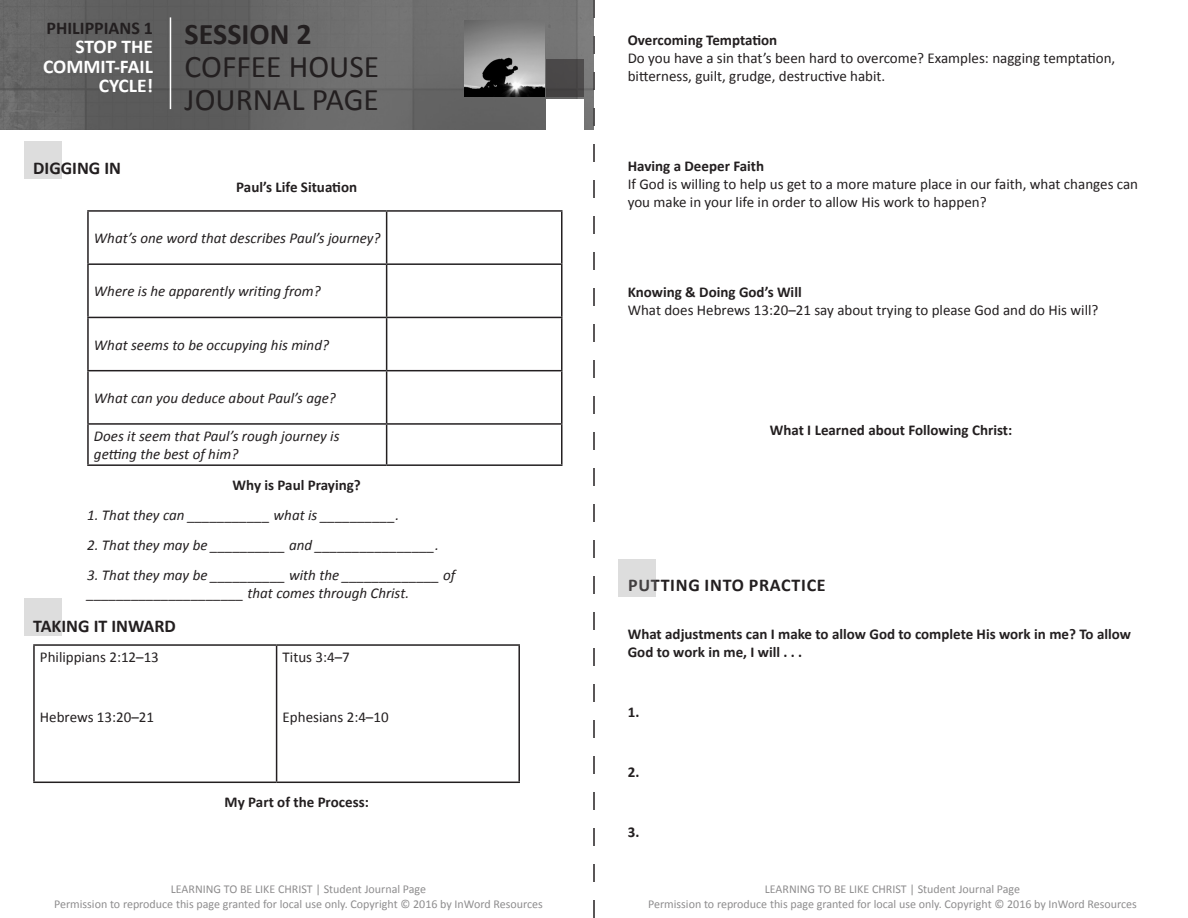
<style>
.page{position:relative;width:1188px;height:918px;background:#fff}
.page>*{position:absolute;margin:0;border:0;box-sizing:border-box;transform-origin:0 0}
.t1{font:31.5px "Calibri";color:#231f20}
.t2{font:700 30px "Calibri";color:#231f20}
.t3{font:700 19.5px "Calibri";color:#fff}
.t4{font:700 18px "Calibri";color:#231f20}
.t5{font:700 18px "Calibri";letter-spacing:.04em;color:#231f20}
.List_Paragraph{font:italic 15px/18px "Calibri";color:#231f20}
.t6{font:15px/18px "Calibri";color:#231f20}
.t7{font:700 15px/18px "Calibri";color:#231f20}
.t8{font:12px/15px "Calibri";color:#8e8d8e;text-align:center}
</style>
<div class="page">
<svg style="left:593px;top:0;width:2px;height:918px"></svg>
<div style="left:24px;top:598px;width:38px;height:38px;background:#ddd"></div>
<img style="left:0;top:0;width:594px;height:129px">
<div style="left:546px;top:99px;width:38px;height:38px;background:#fff"></div>
<hr style="left:170px;top:17px;width:1px;height:92px;background:#fff">
<div style="left:546px;top:60px;width:38px;height:37px;background:#494748"></div>
<div style="left:24px;top:141px;width:38px;height:38px;background:#ddd"></div>
<hr style="left:87px;top:210px;width:300px;height:2px;background:#231f20">
<hr style="left:87px;top:212px;width:2px;height:51px;background:#231f20">
<hr style="left:387px;top:210px;width:176px;height:2px;background:#231f20">
<hr style="left:386px;top:212px;width:1px;height:51px;background:#231f20">
<hr style="left:561px;top:212px;width:2px;height:51px;background:#231f20">
<hr style="left:87px;top:263px;width:300px;height:2px;background:#231f20">
<hr style="left:87px;top:265px;width:2px;height:52px;background:#231f20">
<hr style="left:387px;top:263px;width:176px;height:2px;background:#231f20">
<hr style="left:386px;top:265px;width:1px;height:52px;background:#231f20">
<hr style="left:561px;top:265px;width:2px;height:52px;background:#231f20">
<hr style="left:87px;top:317px;width:300px;height:1px;background:#231f20">
<hr style="left:87px;top:318px;width:2px;height:52px;background:#231f20">
<hr style="left:387px;top:317px;width:176px;height:1px;background:#231f20">
<hr style="left:386px;top:318px;width:1px;height:52px;background:#231f20">
<hr style="left:561px;top:318px;width:2px;height:52px;background:#231f20">
<hr style="left:87px;top:370px;width:300px;height:1px;background:#231f20">
<hr style="left:87px;top:371px;width:2px;height:52px;background:#231f20">
<hr style="left:387px;top:370px;width:176px;height:1px;background:#231f20">
<hr style="left:386px;top:371px;width:1px;height:52px;background:#231f20">
<hr style="left:561px;top:371px;width:2px;height:52px;background:#231f20">
<hr style="left:87px;top:423px;width:300px;height:2px;background:#231f20">
<hr style="left:87px;top:425px;width:2px;height:39px;background:#231f20">
<hr style="left:387px;top:423px;width:176px;height:2px;background:#231f20">
<hr style="left:386px;top:425px;width:1px;height:39px;background:#231f20">
<hr style="left:561px;top:425px;width:2px;height:39px;background:#231f20">
<hr style="left:87px;top:464px;width:300px;height:2px;background:#231f20">
<hr style="left:387px;top:464px;width:176px;height:2px;background:#231f20">
<hr style="left:33px;top:644px;width:244px;height:2px;background:#231f20">
<hr style="left:33px;top:646px;width:2px;height:136px;background:#231f20">
<hr style="left:277px;top:644px;width:243px;height:2px;background:#231f20">
<hr style="left:276px;top:646px;width:1px;height:136px;background:#231f20">
<hr style="left:518px;top:646px;width:2px;height:136px;background:#231f20">
<hr style="left:33px;top:782px;width:244px;height:1px;background:#231f20">
<hr style="left:277px;top:782px;width:243px;height:1px;background:#231f20">
<img style="left:465px;top:20px;width:79px;height:77px">
<div style="left:618px;top:559px;width:38px;height:38px;background:#ddd"></div>
<p class="t4" style="left:47px;top:16px;width:108px">PHILIPPIANS 1</p>
<p class="t3" style="left:75px;top:34px;width:79px">STOP THE</p>
<p class="t3" style="left:43px;top:54px;width:112px">COMMIT-FAIL</p>
<p class="t3" style="left:99px;top:73px;width:56px">CYCLE!</p>
<p class="t4" style="left:33px;top:157px;width:89px">DIGGING IN</p>
<p class="t2" style="left:185px;top:15px;width:128px">SESSION 2</p>
<p class="t1" style="left:185px;top:47px;width:196px">COFFEE HOUSE</p>
<p class="t1" style="left:185px;top:80px;width:196px">JOURNAL PAGE</p>
<p class="t7" style="left:236px;top:178px;width:122px">Paul’s Life Situation</p>
<p class="List_Paragraph" style="left:94px;top:229px;width:288px">What’s one word that describes Paul’s journey?</p>
<p class="List_Paragraph" style="left:94px;top:282px;width:228px">Where is he apparently writing from?</p>
<p class="List_Paragraph" style="left:94px;top:335px;width:237px">What seems to be occupying his mind?</p>
<p class="List_Paragraph" style="left:94px;top:388px;width:243px">What can you deduce about Paul’s age?</p>
<p class="List_Paragraph" style="left:94px;top:427px;width:247px">Does it seem that Paul’s rough journey is getting the best of him?</p>
<p class="t7" style="left:233px;top:476px;width:130px">Why is Paul Praying?</p>
<p class="List_Paragraph" style="left:87px;top:505px;width:314px">1. That they can ___________ what is __________.</p>
<p class="List_Paragraph" style="left:87px;top:535px;width:353px">2. That they may be __________ and ________________.</p>
<p class="List_Paragraph" style="left:87px;top:565px;width:370px">3. That they may be __________ with the _____________ of _____________________ that comes through Christ.</p>
<p class="t4" style="left:33px;top:614px;width:144px">TAKING IT INWARD</p>
<p class="t6" style="left:40px;top:648px;width:120px">Philippians 2:12–13</p>
<p class="t6" style="left:283px;top:648px;width:69px">Titus 3:4–7</p>
<p class="t6" style="left:40px;top:708px;width:116px">Hebrews 13:20–21</p>
<p class="t6" style="left:283px;top:708px;width:108px">Ephesians 2:4–10</p>
<p class="t7" style="left:225px;top:793px;width:146px">My Part of the Process:</p>
<p class="t7" style="left:628px;top:31px;width:151px">Overcoming Temptation</p>
<p class="t6" style="left:628px;top:49px;width:489px">Do you have a sin that’s been hard to overcome? Examples: nagging temptation, bitterness, guilt, grudge, destructive habit.</p>
<p class="t7" style="left:628px;top:157px;width:138px">Having a Deeper Faith</p>
<p class="t6" style="left:628px;top:175px;width:512px">If God is willing to help us get to a more mature place in our faith, what changes can you make in your life in order to allow His work to happen?</p>
<p class="t7" style="left:628px;top:283px;width:175px">Knowing &amp; Doing God’s Will</p>
<p class="t6" style="left:628px;top:301px;width:472px">What does Hebrews 13:20–21 say about trying to please God and do His will?</p>
<p class="t7" style="left:770px;top:421px;width:244px">What I Learned about Following Christ:</p>
<p class="t5" style="left:628px;top:573px;width:199px">PUTTING INTO PRACTICE</p>
<p class="t7" style="left:628px;top:625px;width:505px">What adjustments can I make to allow God to complete His work in me? To allow<br>God to work in me, I will . . .</p>
<p class="t7" style="left:628px;top:703px;width:13px">1.</p>
<p class="t7" style="left:628px;top:763px;width:13px">2.</p>
<p class="t7" style="left:628px;top:823px;width:13px">3.</p>
<p class="t8" style="left:54px;top:882px;width:490px">LEARNING TO BE LIKE CHRIST | Student Journal Page<br>Permission to reproduce this page granted for local use only. Copyright © 2016 by InWord Resources</p>
<p class="t8" style="left:648px;top:882px;width:490px">LEARNING TO BE LIKE CHRIST | Student Journal Page<br>Permission to reproduce this page granted for local use only. Copyright © 2016 by InWord Resources</p>
</div>
